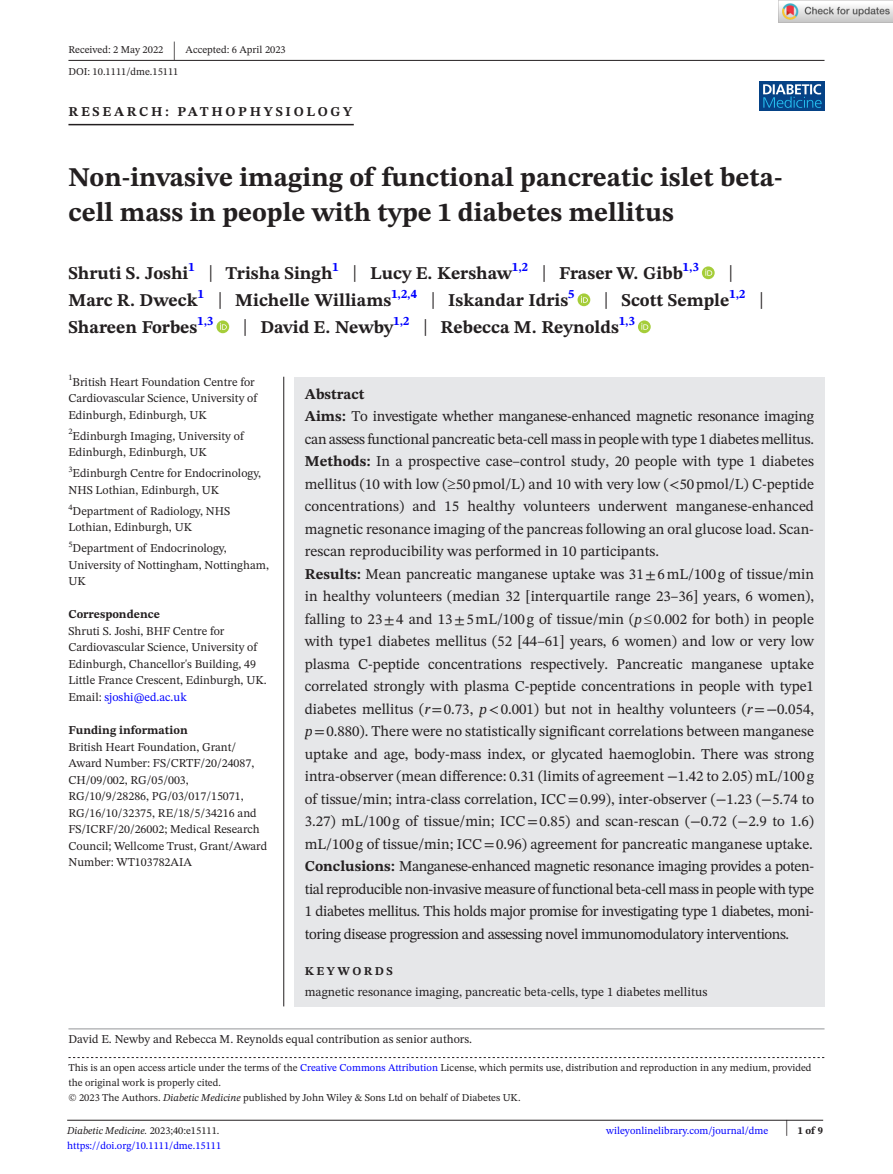
<style>
.page{position:relative;width:893px;height:1174px;background:#fff}
.page>*{position:absolute;margin:0;border:0;box-sizing:border-box;transform-origin:0 0}
.t1{font:700 27px/34.5px "STIX Two Text";color:#231f20}
.t2{font:25.65px "STIX Two Text";color:#231f20;scale:.49 1}
.t3{font:23.4px "STIX Two Text";color:#231f20;scale:.77 1}
.t4{font:700 18px "STIX Two Text";color:#231f20}
.t5{font:15px/22.5px "STIX Two Text";letter-spacing:-.005em;color:#231f20}
.t6{font:700 13.5px "STIX Two Text";letter-spacing:.2em;color:#231f20}
.t7{font:12.75px "STIX Two Text";color:#231f20}
.t8{font:12px/16.5px "STIX Two Text";color:#231f20}
.t9{font:700 12px "STIX Two Text";color:#231f20}
.t10{font:700 12px "STIX Two Text";letter-spacing:.2em;color:#231f20}
.t11{font:10.5px/15px "STIX Two Text";color:#231f20}
.t12{font:10.5px "STIX Two Text";color:#00f}
.t13{font:italic 10.5px "STIX Two Text";color:#231f20}
.t14{font:700 10.5px "STIX Two Text";color:#231f20}
.s1{font-weight:400;font-size:23.4px}
.s2{color:#00f}
.s3{font-weight:700}
.s4{font-family:"STIX"}
.s5{font-style:italic}
.s6{font-style:normal}
.s7{font-weight:400;font-size:22.2px}
</style>
<div class="page">
<hr style="left:67px;top:1119px;width:756px;height:1px;background:#231f20">
<div style="left:759px;top:81px;width:65px;height:30px;background:#054286"></div>
<svg style="left:763px;top:84px;width:59px;height:24px"></svg>
<hr style="left:68px;top:60px;width:756px;height:1px;background:#231f20">
<hr style="left:68px;top:124px;width:286px;height:1px;background:#231f20">
<svg style="left:702px;top:266px;width:13px;height:13px"></svg>
<svg style="left:705px;top:269px;width:7px;height:7px"></svg>
<div style="left:578px;top:293px;width:12px;height:13px;background:#a5cd39;border-radius:50%"></div>
<svg style="left:581px;top:296px;width:7px;height:7px"></svg>
<svg style="left:216px;top:320px;width:13px;height:13px"></svg>
<svg style="left:220px;top:323px;width:7px;height:7px"></svg>
<svg style="left:638px;top:320px;width:13px;height:13px"></svg>
<svg style="left:641px;top:323px;width:7px;height:7px"></svg>
<div style="left:294px;top:377px;width:530px;height:629px;background:#e6e7e9"></div>
<hr style="left:283px;top:377px;width:1px;height:629px;background:#231f20">
<svg style="left:68px;top:1057px;width:756px;height:1px"></svg>
<hr style="left:68px;top:1028px;width:756px;height:1px;background:#939598">
<img style="left:779px;top:0;width:114px;height:23px">
<p class="t11" style="left:68px;top:42px;width:96px">Received: 2 May 2022</p>
<h2 class="t2" style="left:173px;top:32px;width:8px">|</h2>
<p class="t11" style="left:186px;top:42px;width:102px">Accepted: 6 April 2023</p>
<p class="t11" style="left:68px;top:64px;width:112px">DOI: 10.1111/dme.15111</p>
<p class="t6" style="left:68px;top:101px;width:285px">RESEARCH: PATHOPHYSIOLOGY</p>
<h1 class="t1" style="left:68px;top:161px;width:716px">Non-invasive imaging of functional pancreatic islet beta&shy;cell mass in people with type 1 diabetes mellitus</h1>
<p class="t4" style="left:68px;top:260px;width:632px">Shruti S. Joshi<sup>1</sup> <span class="s1">|</span> Trisha Singh<sup>1</sup> <span class="s1">|</span> Lucy E. Kershaw<sup>1,2</sup> <span class="s1">|</span> Fraser W. Gibb<sup>1,3</sup></p>
<h3 class="t3" style="left:728px;top:257px;width:8px">|</h3>
<p class="t4" style="left:68px;top:287px;width:508px">Marc R. Dweck<sup>1</sup> <span class="s1">|</span> Michelle Williams<sup>1,2,4</sup> <span class="s1">|</span> Iskandar Idris<sup>5</sup></p>
<p class="t4" style="left:604px;top:287px;width:161px"><span class="s1">|</span> Scott Semple<sup>1,2</sup> <span class="s1">|</span></p>
<p class="t4" style="left:68px;top:314px;width:147px">Shareen Forbes<sup>1,3</sup></p>
<p class="t4" style="left:243px;top:314px;width:394px"><span class="s1">|</span> David E. Newby<sup>1,2</sup> <span class="s1">|</span> Rebecca M. Reynolds<sup>1,3</sup></p>
<p class="t8" style="left:68px;top:373px;width:190px"><sup>1</sup>British Heart Foundation Centre for<br>Cardiovascular Science, University of<br>Edinburgh, Edinburgh, UK</p>
<p class="t8" style="left:68px;top:427px;width:177px"><sup>2</sup>Edinburgh Imaging, University of<br>Edinburgh, Edinburgh, UK</p>
<p class="t8" style="left:68px;top:465px;width:194px"><sup>3</sup>Edinburgh Centre for Endocrinology,<br>NHS Lothian, Edinburgh, UK</p>
<p class="t8" style="left:68px;top:502px;width:163px"><sup>4</sup>Department of Radiology, NHS<br>Lothian, Edinburgh, UK</p>
<p class="t8" style="left:68px;top:540px;width:202px"><sup>5</sup>Department of Endocrinology,<br>University of Nottingham, Nottingham,<br>UK</p>
<p class="t9" style="left:68px;top:606px;width:93px">Correspondence</p>
<p class="t8" style="left:68px;top:622px;width:200px">Shruti S. Joshi, BHF Centre for Cardiovascular Science, University of Edinburgh, Chancellor's Building, 49<br>Little France Crescent, Edinburgh, UK.<br>Email: <span class="s2">sjoshi@ed.ac.uk</span></p>
<p class="t9" style="left:68px;top:721px;width:121px">Funding information</p>
<p class="t8" style="left:68px;top:738px;width:200px">British Heart Foundation, Grant/<br>Award Number: FS/CRTF/20/24087,<br>CH/09/002, RG/05/003,<br>RG/10/9/28286, PG/03/017/15071,<br>RG/16/10/32375, RE/18/5/34216 and<br>FS/ICRF/20/26002; Medical Research<br>Council; Wellcome Trust, Grant/Award<br>Number: WT103782AIA</p>
<p class="t5" style="left:305px;top:382px;width:511px"><span class="s3">Abstract<br>Aims:</span> To investigate whether manganese-enhanced magnetic resonance imaging can assess functional pancreatic beta-cell mass in people with type 1 diabetes mellitus.<br><span class="s3">Methods:</span> In a prospective case–control study, 20 people with type 1 diabetes mellitus (10 with low (≥50pmol/L) and 10 with very low (<span class="s4">&lt;</span>50pmol/L) C-peptide concentrations) and 15 healthy volunteers underwent manganese-enhanced magnetic resonance imaging of the pancreas following an oral glucose load. Scan&shy;rescan reproducibility was performed in 10 participants.<br><span class="s3">Results:</span> Mean pancreatic manganese uptake was 31<span class="s4">±</span>6mL/100g of tissue/min in healthy volunteers (median 32 [interquartile range 23–36] years, 6 women), falling to 23<span class="s4">±</span>4 and 13<span class="s4">±</span>5mL/100g of tissue/min (<span class="s5">p</span>≤0.002 for both) in people with type1 diabetes mellitus (52 [44–61] years, 6 women) and low or very low plasma C-peptide concentrations respectively. Pancreatic manganese uptake correlated strongly with plasma C-peptide concentrations in people with type1 diabetes mellitus (<span class="s5">r</span><span class="s4">=</span>0.73, <span class="s5">p</span><span class="s4">&lt;</span>0.001) but not in healthy volunteers (<span class="s5">r</span><span class="s4">=</span>−0.054, <span class="s5">p</span><span class="s4">=</span>0.880). There were no statistically significant correlations between manganese uptake and age, body-mass index, or glycated haemoglobin. There was strong intra-observer (mean difference: 0.31 (limits of agreement −1.42 to 2.05) mL/100g of tissue/min; intra-class correlation, ICC<span class="s4">=</span>0.99), inter-observer (−1.23 (−5.74 to 3.27) mL/100g of tissue/min; ICC<span class="s4">=</span>0.85) and scan-rescan (−0.72 (−2.9 to 1.6) mL/100g of tissue/min; ICC<span class="s4">=</span>0.96) agreement for pancreatic manganese uptake.<br><span class="s3">Conclusions:</span> Manganese-enhanced magnetic resonance imaging provides a poten&shy;tial reproducible non-invasive measure of functional beta-cell mass in people with type 1 diabetes mellitus. This holds major promise for investigating type 1 diabetes, moni&shy;toring disease progression and assessing novel immunomodulatory interventions.</p>
<p class="t10" style="left:305px;top:962px;width:90px">KEYWORDS</p>
<p class="t7" style="left:305px;top:982px;width:404px">magnetic resonance imaging, pancreatic beta-cells, type 1 diabetes mellitus</p>
<p class="t8" style="left:68px;top:1030px;width:405px">David E. Newby and Rebecca M. Reynolds equal contribution as senior authors.</p>
<p class="t11" style="left:68px;top:1060px;width:745px">This is an open access article under the terms of the <span class="s2">Creative Commons Attribution</span> License, which permits use, distribution and reproduction in any medium, provided the original work is properly cited.<br>© 2023 The Authors. <span class="s5">Diabetic Medicine</span> published by John Wiley &amp; Sons Ltd on behalf of Diabetes UK.</p>
<p class="t13" style="left:67px;top:1123px;width:154px">Diabetic Medicine. <span class="s6">2023;40:e15111.</span></p>
<p class="t14" style="left:785px;top:1123px;width:39px"><span class="s7">|</span> 1 of 9</p>
<p class="t12" style="left:67px;top:1138px;width:156px">https://doi.org/10.1111/dme.15111</p>
<p class="t12" style="left:606px;top:1123px;width:164px">wileyonlinelibrary.com/journal/dme</p>
</div>
